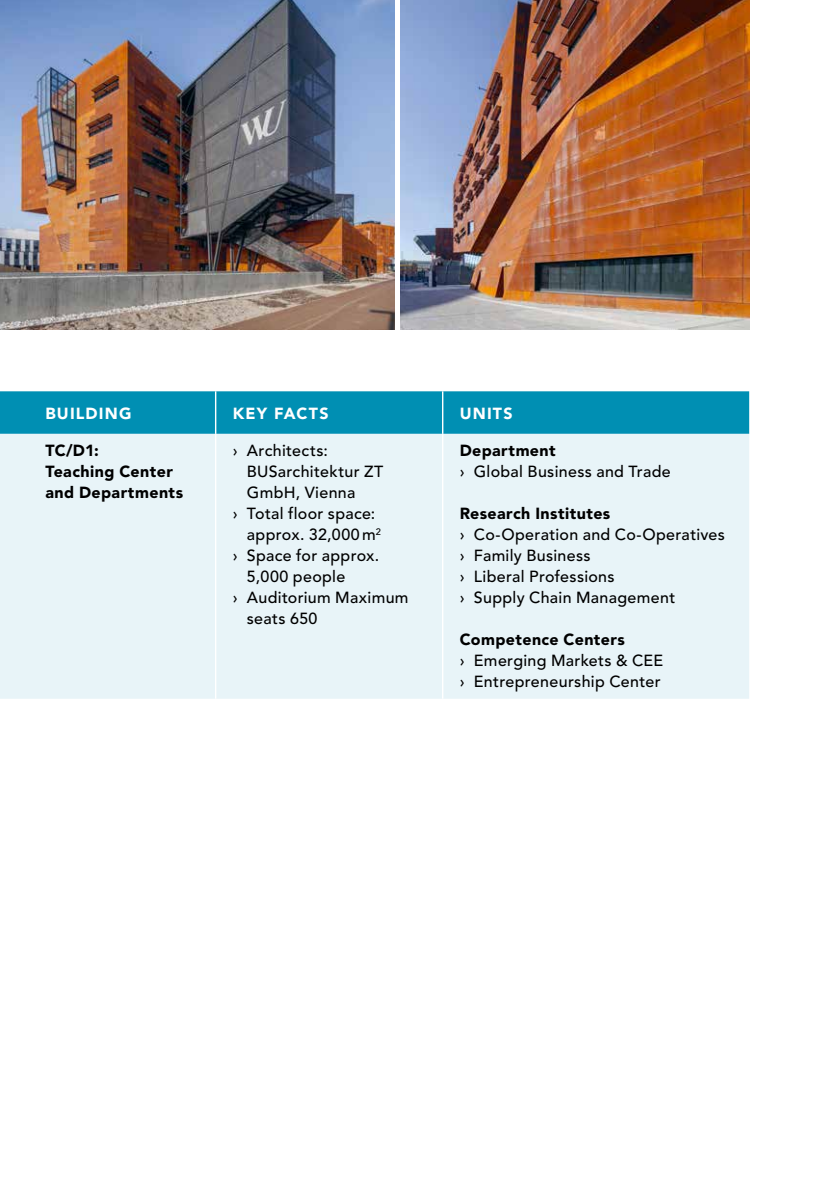
<style>
.page{position:relative;width:840px;height:1191px;background:#fff}
.page>*{position:absolute;margin:0;border:0;box-sizing:border-box;transform-origin:0 0}
.t1{font:500 16px/21px "Avenir LT Std";letter-spacing:.02em;color:#000}
.t2{font:900 16px/21px "Avenir LT Std";letter-spacing:.025em;color:#000}
.t3{font:900 16px "Avenir LT Std";letter-spacing:.075em;color:#fff}
</style>
<div class="page">
<img style="left:400px;top:0;width:348px;height:329px">
<img style="left:0;top:0;width:394px;height:329px">
<div style="left:0;top:391px;width:748px;height:43px;background:#008fb3"></div>
<div style="left:0;top:434px;width:748px;height:264px;background:#e8f4f8"></div>
<hr style="left:215px;top:391px;width:1px;height:43px;background:#fff">
<hr style="left:442px;top:391px;width:1px;height:43px;background:#fff">
<hr style="left:215px;top:434px;width:1px;height:264px;background:#fff">
<hr style="left:442px;top:434px;width:1px;height:264px;background:#fff">
<p class="t3" style="left:45px;top:403px;width:88px">BUILDING</p>
<p class="t3" style="left:232px;top:403px;width:97px">KEY FACTS</p>
<p class="t3" style="left:459px;top:403px;width:54px">UNITS</p>
<p class="t2" style="left:45px;top:440px;width:139px">TC/D1:<br>Teaching Center and Departments</p>
<p class="t1" style="left:232px;top:440px;width:97px">› Architects:</p>
<p class="t2" style="left:459px;top:440px;width:97px">Department</p>
<p class="t1" style="left:459px;top:461px;width:212px">› Global Business and Trade</p>
<p class="t2" style="left:459px;top:503px;width:152px">Research Institutes</p>
<p class="t1" style="left:459px;top:524px;width:266px">› Co-Operation and Co-Operatives › Family Business<br>› Liberal Professions<br>› Supply Chain Management</p>
<p class="t2" style="left:459px;top:629px;width:167px">Competence Centers</p>
<p class="t1" style="left:459px;top:650px;width:205px">› Emerging Markets &amp; CEE › Entrepreneurship Center</p>
<p class="t1" style="left:247px;top:461px;width:138px">BUSarchitektur ZT</p>
<p class="t1" style="left:247px;top:482px;width:110px">GmbH, Vienna</p>
<p class="t1" style="left:232px;top:503px;width:144px">› Total floor space:</p>
<p class="t1" style="left:247px;top:524px;width:135px">approx. 32,000m<sup>2</sup></p>
<p class="t1" style="left:232px;top:546px;width:148px">› Space for approx.</p>
<p class="t1" style="left:247px;top:566px;width:100px">5,000 people</p>
<p class="t1" style="left:232px;top:587px;width:177px">› Auditorium Maximum</p>
<p class="t1" style="left:247px;top:608px;width:72px">seats 650</p>
</div>
